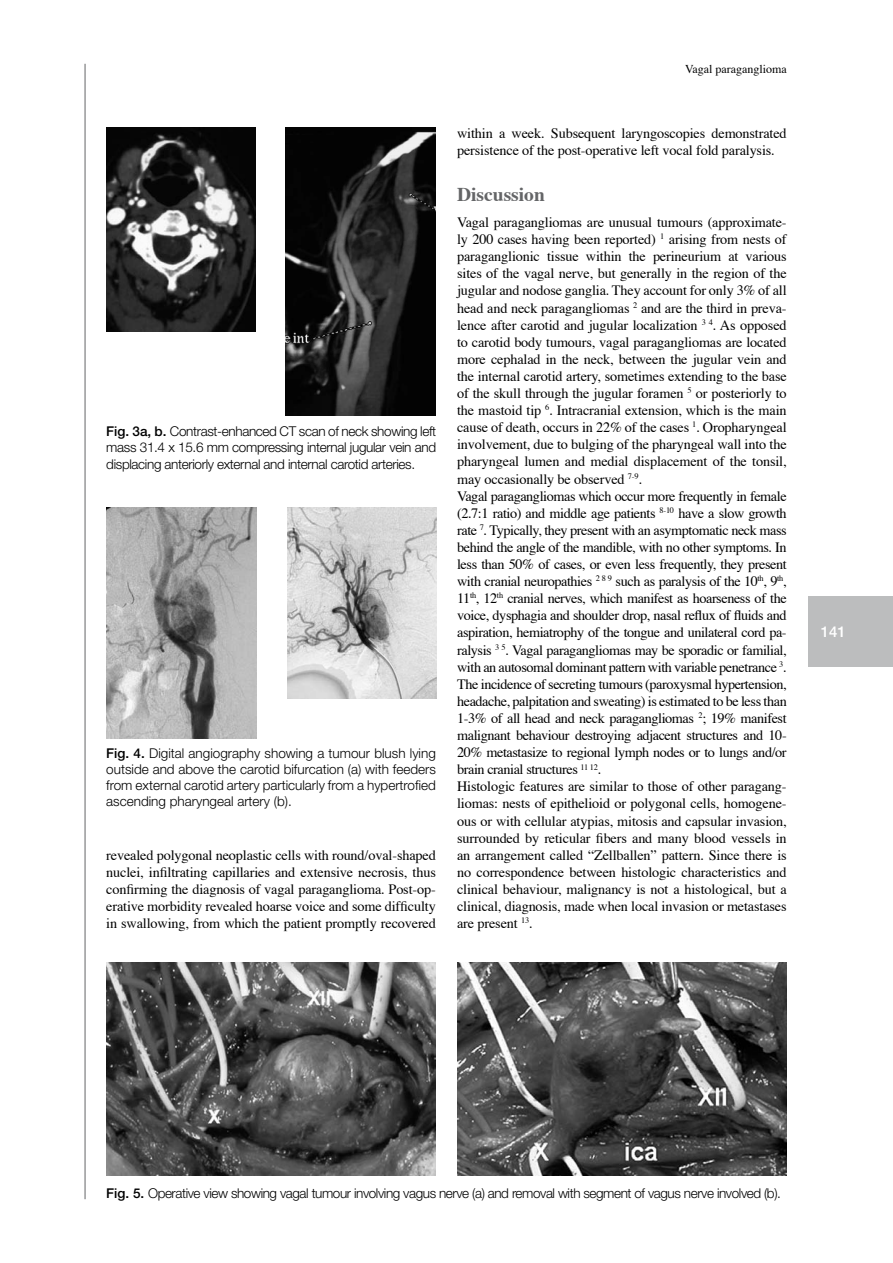
<style>
.page{position:relative;width:893px;height:1263px;background:#fff}
.page>*{position:absolute;margin:0;border:0;box-sizing:border-box;transform-origin:0 0}
.t1{font:700 19.5px "Times";color:#646567}
.t2{font:500 15px "Helvetica Neue LT Std";color:#fff}
.t3{font:14.25px/17.1px "Times";letter-spacing:-.01em;color:#000}
.t4{font:300 13.5px/16.2px "Helvetica Neue LT Std";letter-spacing:-.025em;color:#000;text-align:justify}
.t5{font:12px "Times";color:#000}
.s1{font-weight:500}
</style>
<div class="page">
<hr style="left:85px;top:64px;width:1px;height:1135px;background:#646567">
<div style="left:808px;top:596px;width:85px;height:70px;background:#bcbdbe"></div>
<img style="left:106px;top:128px;width:149px;height:204px">
<img style="left:286px;top:128px;width:149px;height:288px">
<img style="left:106px;top:508px;width:151px;height:230px">
<img style="left:287px;top:508px;width:149px;height:190px">
<img style="left:106px;top:963px;width:330px;height:213px">
<img style="left:458px;top:962px;width:329px;height:214px">
<p class="t5" style="left:685px;top:61px;width:103px">Vagal paraganglioma</p>
<p class="t4" style="left:106px;top:423px;width:331px"><span class="s1">Fig. 3a, b.</span> Contrast-enhanced CT scan of neck showing left mass 31.4 x 15.6 mm compressing internal jugular vein and displacing anteriorly external and internal carotid arteries.</p>
<p class="t4" style="left:106px;top:745px;width:331px"><span class="s1">Fig. 4.</span> Digital angiography showing a tumour blush lying outside and above the carotid bifurcation (a) with feeders from external carotid artery particularly from a hypertrofied ascending pharyngeal artery (b).</p>
<p class="t3" style="left:106px;top:847px;width:331px;text-align:justify">revealed polygonal neoplastic cells with round/oval-shaped nuclei, infiltrating capillaries and extensive necrosis, thus confirming the diagnosis of vagal paraganglioma. Post-op&shy;erative morbidity revealed hoarse voice and some difficulty in swallowing, from which the patient promptly recovered</p>
<p class="t3" style="left:457px;top:126px;width:331px">within a week. Subsequent laryngoscopies demonstrated persistence of the post-operative left vocal fold paralysis.</p>
<h1 class="t1" style="left:457px;top:182px;width:89px">Discussion</h1>
<p class="t3" style="left:457px;top:214px;width:331px">Vagal paragangliomas are unusual tumours (approximate&shy;ly 200 cases having been reported) <sup>1</sup> arising from nests of paraganglionic tissue within the perineurium at various sites of the vagal nerve, but generally in the region of the jugular and nodose ganglia. They account for only 3% of all head and neck paragangliomas <sup>2</sup> and are the third in preva&shy;lence after carotid and jugular localization <sup>3</sup> <sup>4</sup>. As opposed to carotid body tumours, vagal paragangliomas are located more cephalad in the neck, between the jugular vein and the internal carotid artery, sometimes extending to the base of the skull through the jugular foramen <sup>5</sup> or posteriorly to the mastoid tip <sup>6</sup>. Intracranial extension, which is the main cause of death, occurs in 22% of the cases <sup>1</sup>. Oropharyngeal involvement, due to bulging of the pharyngeal wall into the pharyngeal lumen and medial displacement of the tonsil, may occasionally be observed <sup>7-9</sup>.<br>Vagal paragangliomas which occur more frequently in female (2.7:1 ratio) and middle age patients <sup>8-10</sup> have a slow growth rate <sup>7</sup>. Typically, they present with an asymptomatic neck mass behind the angle of the mandible, with no other symptoms. In less than 50% of cases, or even less frequently, they present with cranial neuropathies <sup>2</sup> <sup>8</sup> <sup>9</sup> such as paralysis of the 10<sup>th</sup>, 9<sup>th</sup>, 11<sup>th</sup>, 12<sup>th</sup> cranial nerves, which manifest as hoarseness of the voice, dysphagia and shoulder drop, nasal reflux of fluids and aspiration, hemiatrophy of the tongue and unilateral cord pa&shy;ralysis <sup>3</sup> <sup>5</sup>. Vagal paragangliomas may be sporadic or familial, with an autosomal dominant pattern with variable penetrance <sup>3</sup>.<br>The incidence of secreting tumours (paroxysmal hypertension, headache, palpitation and sweating) is estimated to be less than 1-3% of all head and neck paragangliomas <sup>2</sup>; 19% manifest malignant behaviour destroying adjacent structures and 10- 20% metastasize to regional lymph nodes or to lungs and/or brain cranial structures <sup>11</sup> <sup>12</sup>.<br>Histologic features are similar to those of other paragang&shy;liomas: nests of epithelioid or polygonal cells, homogene&shy;ous or with cellular atypias, mitosis and capsular invasion, surrounded by reticular fibers and many blood vessels in an arrangement called “Zellballen” pattern. Since there is no correspondence between histologic characteristics and clinical behaviour, malignancy is not a histological, but a clinical, diagnosis, made when local invasion or metastases are present <sup>13</sup>.</p>
<p class="t2" style="left:821px;top:622px;width:27px">141</p>
<p class="t4" style="left:106px;top:1185px;width:676px"><span class="s1">Fig. 5.</span> Operative view showing vagal tumour involving vagus nerve (a) and removal with segment of vagus nerve involved (b).</p>
</div>
